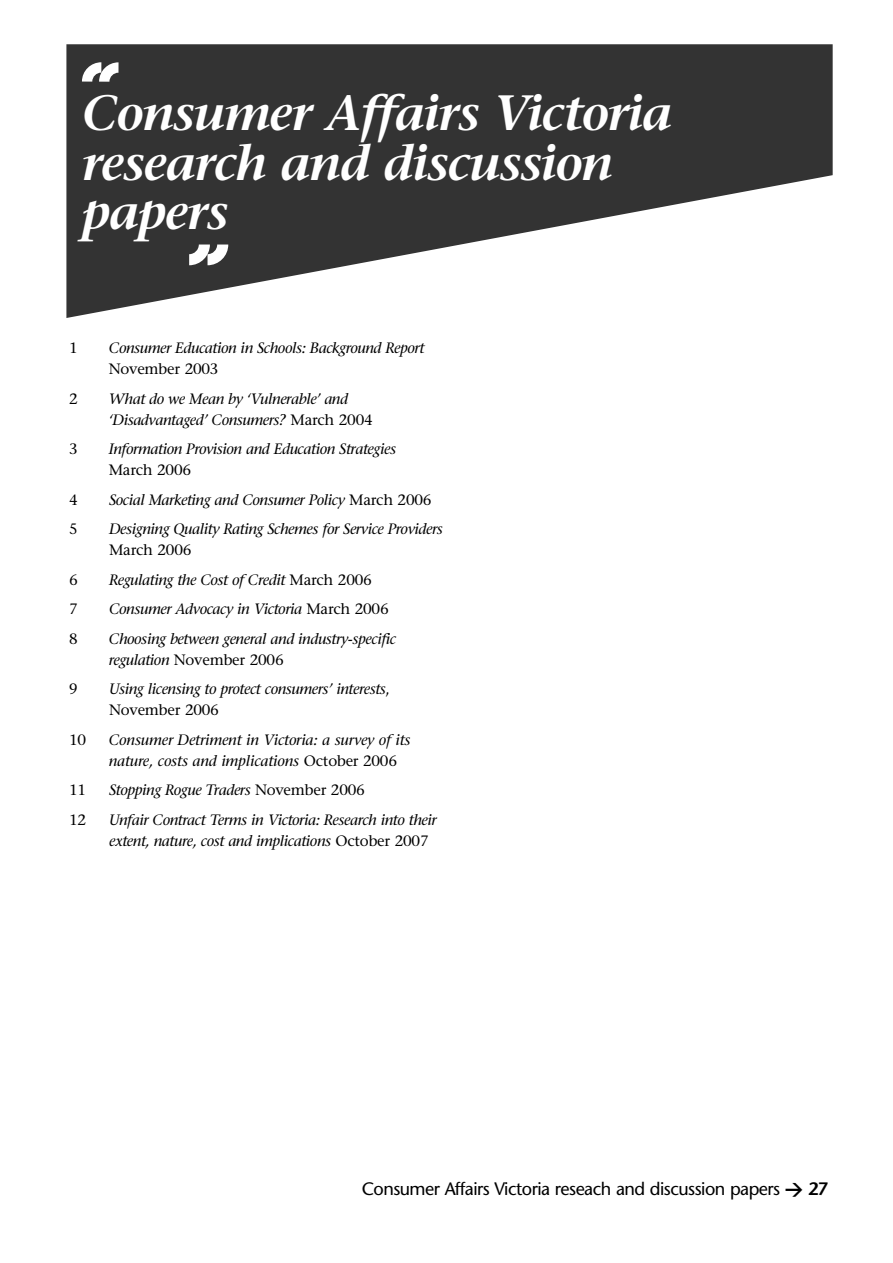
<style>
.page{position:relative;width:893px;height:1263px;background:#fff}
.page>*{position:absolute;margin:0;border:0;box-sizing:border-box;transform-origin:0 0}
.t1{font:italic 600 49.5px/49.5px "Stone Serif";letter-spacing:-.03em;color:#fff}
.t2{font:18px "Stone Sans";letter-spacing:-.03em;color:#000}
.t3{font:italic 15px/21px "Stone Serif";letter-spacing:-.03em;color:#000}
.t4{font:italic 15px/21px "Stone Serif";letter-spacing:-.01em;color:#000}
.t5{font:15px "Stone Serif";letter-spacing:-.01em;color:#000}
.s1{font-style:normal}
.s2{font-family:"DIN";font-weight:700}
.s3{font-weight:600}
</style>
<div class="page">
<svg style="left:66px;top:44px;width:767px;height:274px;fill:#333"></svg>
<svg style="left:82px;top:62px;width:37px;height:20px"></svg>
<svg style="left:189px;top:244px;width:39px;height:21px"></svg>
<h1 class="t1" style="left:82px;top:94px;width:592px">Consumer Affairs Victoria research and discussion papers</h1>
<p class="t5" style="left:69px;top:342px;width:10px">1</p>
<p class="t3" style="left:109px;top:339px;width:317px">Consumer Education in Schools: Background Report</p>
<p class="t5" style="left:109px;top:363px;width:111px">November 2003</p>
<p class="t5" style="left:69px;top:393px;width:10px">2</p>
<p class="t3" style="left:109px;top:390px;width:265px">What do we Mean by ‘Vulnerable’ and ‘Disadvantaged’ Consumers? <span class="s1">March 2004</span></p>
<p class="t5" style="left:69px;top:443px;width:10px">3</p>
<p class="t3" style="left:109px;top:440px;width:289px">Information Provision and Education Strategies</p>
<p class="t5" style="left:109px;top:464px;width:84px">March 2006</p>
<p class="t5" style="left:69px;top:494px;width:10px">4</p>
<p class="t3" style="left:109px;top:491px;width:324px">Social Marketing and Consumer Policy <span class="s1">March 2006</span></p>
<p class="t5" style="left:69px;top:523px;width:10px">5</p>
<p class="t3" style="left:109px;top:520px;width:335px">Designing Quality Rating Schemes for Service Providers</p>
<p class="t5" style="left:109px;top:544px;width:84px">March 2006</p>
<p class="t5" style="left:69px;top:574px;width:10px">6</p>
<p class="t3" style="left:109px;top:571px;width:264px">Regulating the Cost of Credit <span class="s1">March 2006</span></p>
<p class="t5" style="left:69px;top:603px;width:10px">7</p>
<p class="t3" style="left:109px;top:600px;width:281px">Consumer Advocacy in Victoria <span class="s1">March 2006</span></p>
<p class="t5" style="left:69px;top:633px;width:10px">8</p>
<p class="t3" style="left:109px;top:630px;width:289px">Choosing between general and industry-specific regulation <span class="s1">November 2006</span></p>
<p class="t5" style="left:69px;top:683px;width:10px">9</p>
<p class="t3" style="left:109px;top:680px;width:282px">Using licensing to protect consumers’ interests<span class="s1">,<br>November 2006</span></p>
<p class="t5" style="left:69px;top:734px;width:19px">10</p>
<p class="t4" style="left:109px;top:731px;width:303px">Consumer Detriment in Victoria: a survey of its nature, costs and implications <span class="s1">October 2006</span></p>
<p class="t5" style="left:69px;top:784px;width:19px">11</p>
<p class="t3" style="left:109px;top:781px;width:257px">Stopping Rogue Traders <span class="s1">November 2006</span></p>
<p class="t5" style="left:69px;top:814px;width:19px">12</p>
<p class="t3" style="left:109px;top:811px;width:329px">Unfair Contract Terms in Victoria: Research into their extent, nature, cost and implications <span class="s1">October 2007</span></p>
<p class="t2" style="left:362px;top:1182px;width:468px">Consumer Affairs Victoria reseach and discussion papers <span class="s2">&gt;</span> <span class="s3">27</span></p>
</div>
